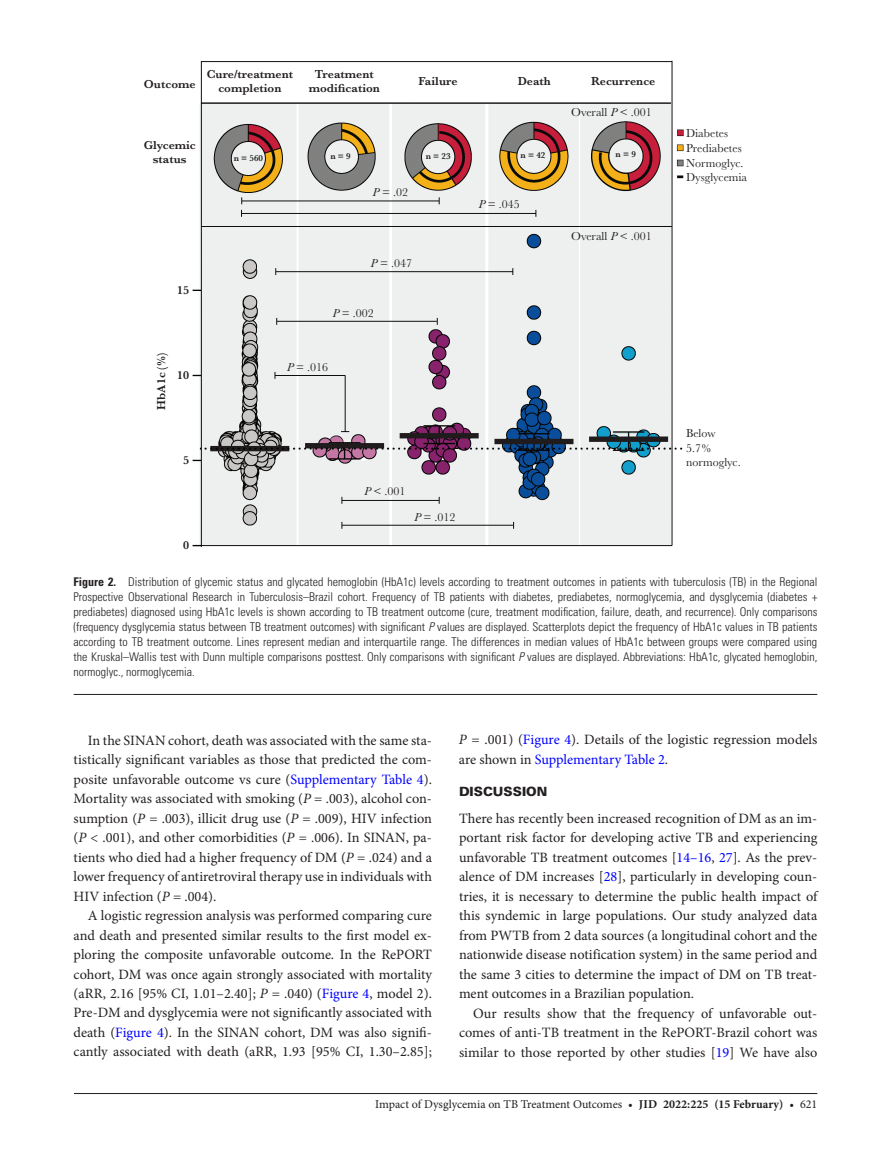
<style>
.page{position:relative;width:891px;height:1174px;background:#fff}
.page>*{position:absolute;margin:0;border:0;box-sizing:border-box;transform-origin:0 0}
.t1{font:14.25px/19.5px "Minion Pro";color:#231f20;text-align:justify}
.t2{font:900 12.75px "Univers LT Std";color:#231f20}
.t3{font:300 condensed 12px/15px "Univers LT Std";color:#231f20;text-align:justify}
.t4{font:12px/15.1px "Baskerville MT Std";color:#231f20}
.t5{font:600 12px/14.4px "Baskerville MT Std";color:#231f20;text-align:center}
.t6{font:12px "Minion Pro";color:#231f20}
.t7{font:600 9px "Baskerville MT Std";color:#231f20}
.s1{font-style:italic}
.s2{font-weight:700}
.s3{color:#00f}
</style>
<div class="page">
<hr style="left:74px;top:1093px;width:743px;height:1px;background:#231f20">
<hr style="left:74px;top:694px;width:743px;height:1px;background:#231f20">
<img style="left:192px;top:60px;width:492px;height:487px">
<p class="t5" style="left:144px;top:77px;width:53px">Outcome</p>
<p class="t5" style="left:144px;top:137px;width:54px">Glycemic status</p>
<p class="t5" style="left:177px;top:283px;width:13px">15</p>
<p class="t5" style="left:207px;top:67px;width:88px">Cure/treatment completion</p>
<p class="t5" style="left:309px;top:67px;width:73px">Treatment modification</p>
<p class="t5" style="left:418px;top:74px;width:41px">Failure</p>
<p class="t5" style="left:518px;top:74px;width:35px">Death</p>
<p class="t5" style="left:591px;top:74px;width:66px">Recurrence</p>
<p class="t4" style="left:571px;top:104px;width:82px">Overall <span class="s1">P</span> &lt; .001</p>
<p class="t7" style="left:234px;top:153px;width:31px">n = 560</p>
<p class="t7" style="left:330px;top:151px;width:22px">n = 9</p>
<p class="t7" style="left:426px;top:151px;width:26px">n = 23</p>
<p class="t7" style="left:521px;top:150px;width:26px">n = 42</p>
<p class="t7" style="left:616px;top:149px;width:22px">n = 9</p>
<p class="t4" style="left:372px;top:185px;width:37px"><span class="s1">P</span> = .02</p>
<p class="t4" style="left:371px;top:256px;width:43px"><span class="s1">P</span> = .047</p>
<p class="t4" style="left:332px;top:305px;width:43px"><span class="s1">P</span> = .002</p>
<p class="t4" style="left:478px;top:197px;width:43px"><span class="s1">P</span> = .045</p>
<p class="t4" style="left:571px;top:229px;width:82px">Overall <span class="s1">P</span> &lt; .001</p>
<p class="t5" style="left:154px;top:410px;width:58px;rotate:-90deg">HbA1c (%)</p>
<p class="t5" style="left:177px;top:368px;width:13px">10</p>
<p class="t4" style="left:287px;top:360px;width:43px"><span class="s1">P</span> = .016</p>
<p class="t5" style="left:183px;top:453px;width:7px">5</p>
<p class="t5" style="left:183px;top:538px;width:7px">0</p>
<p class="t4" style="left:364px;top:484px;width:43px"><span class="s1">P</span> &lt; .001</p>
<p class="t4" style="left:414px;top:509px;width:43px"><span class="s1">P</span> = .012</p>
<p class="t4" style="left:686px;top:125px;width:59px">Diabetes<br>Prediabetes<br>Normoglyc.</p>
<p class="t4" style="left:686px;top:170px;width:63px">Dysglycemia</p>
<p class="t4" style="left:686px;top:426px;width:56px;line-height:14.4px">Below<br>5.7% normoglyc.</p>
<p class="t3" style="left:74px;top:574px;width:745px"><span class="s2">Figure 2.</span> Distribution of glycemic status and glycated hemoglobin (HbA1c) levels according to treatment outcomes in patients with tuberculosis (TB) in the Regional Prospective Observational Research in Tuberculosis–Brazil cohort. Frequency of TB patients with diabetes, prediabetes, normoglycemia, and dysglycemia (diabetes + prediabetes) diagnosed using HbA1c levels is shown according to TB treatment outcome (cure, treatment modification, failure, death, and recurrence). Only comparisons (frequency dysglycemia status between TB treatment outcomes) with significant <span class="s1">P</span> values are displayed. Scatterplots depict the frequency of HbA1c values in TB patients according to TB treatment outcome. Lines represent median and interquartile range. The differences in median values of HbA1c between groups were compared using the Kruskal–Wallis test with Dunn multiple comparisons posttest. Only comparisons with significant <span class="s1">P</span> values are displayed. Abbreviations: HbA1c, glycated hemoglobin, normoglyc., normoglycemia.</p>
<p class="t1" style="left:74px;top:730px;width:360px;text-indent:14px">In the SINAN cohort, death was associated with the same sta&shy;tistically significant variables as those that predicted the com&shy;posite unfavorable outcome vs cure (<span class="s3">Supplementary Table 4</span>).<br>Mortality was associated with smoking (<span class="s1">P</span> = .003), alcohol con&shy;sumption (<span class="s1">P</span> = .003), illicit drug use (<span class="s1">P</span> = .009), HIV infection (<span class="s1">P</span> &lt; .001), and other comorbidities (<span class="s1">P</span> = .006). In SINAN, pa&shy;tients who died had a higher frequency of DM (<span class="s1">P</span> = .024) and a lower frequency of antiretroviral therapy use in individuals with HIV infection (<span class="s1">P</span> = .004).</p>
<p class="t1" style="left:74px;top:906px;width:360px;text-indent:14px">A logistic regression analysis was performed comparing cure and death and presented similar results to the first model ex&shy;ploring the composite unfavorable outcome. In the RePORT cohort, DM was once again strongly associated with mortality (aRR, 2.16 [95% CI, 1.01–2.40]; <span class="s1">P</span> = .040) (<span class="s3">Figure 4</span>, model 2).<br>Pre-DM and dysglycemia were not significantly associated with death (<span class="s3">Figure 4</span>). In the SINAN cohort, DM was also signifi&shy;cantly associated with death (aRR, 1.93 [95% CI, 1.30–2.85];</p>
<p class="t1" style="left:459px;top:730px;width:360px"><span class="s1">P</span> = .001) (<span class="s3">Figure 4</span>). Details of the logistic regression models are shown in <span class="s3">Supplementary Table 2</span>.</p>
<p class="t2" style="left:459px;top:783px;width:90px">DISCUSSION</p>
<p class="t1" style="left:459px;top:809px;width:360px">There has recently been increased recognition of DM as an im&shy;portant risk factor for developing active TB and experiencing unfavorable TB treatment outcomes [<span class="s3">14–16</span>, <span class="s3">27</span>]. As the prev&shy;alence of DM increases [<span class="s3">28</span>], particularly in developing coun&shy;tries, it is necessary to determine the public health impact of this syndemic in large populations. Our study analyzed data from PWTB from 2 data sources (a longitudinal cohort and the nationwide disease notification system) in the same period and the same 3 cities to determine the impact of DM on TB treat&shy;ment outcomes in a Brazilian population.</p>
<p class="t1" style="left:459px;top:1004px;width:360px;text-indent:14px">Our results show that the frequency of unfavorable out&shy;comes of anti-TB treatment in the RePORT-Brazil cohort was similar to those reported by other studies [<span class="s3">19</span>] We have also</p>
<p class="t6" style="left:375px;top:1096px;width:444px">Impact of Dysglycemia on TB Treatment Outcomes • <span class="s2">jid 2022:225 (15 February)</span> • 621</p>
</div>
